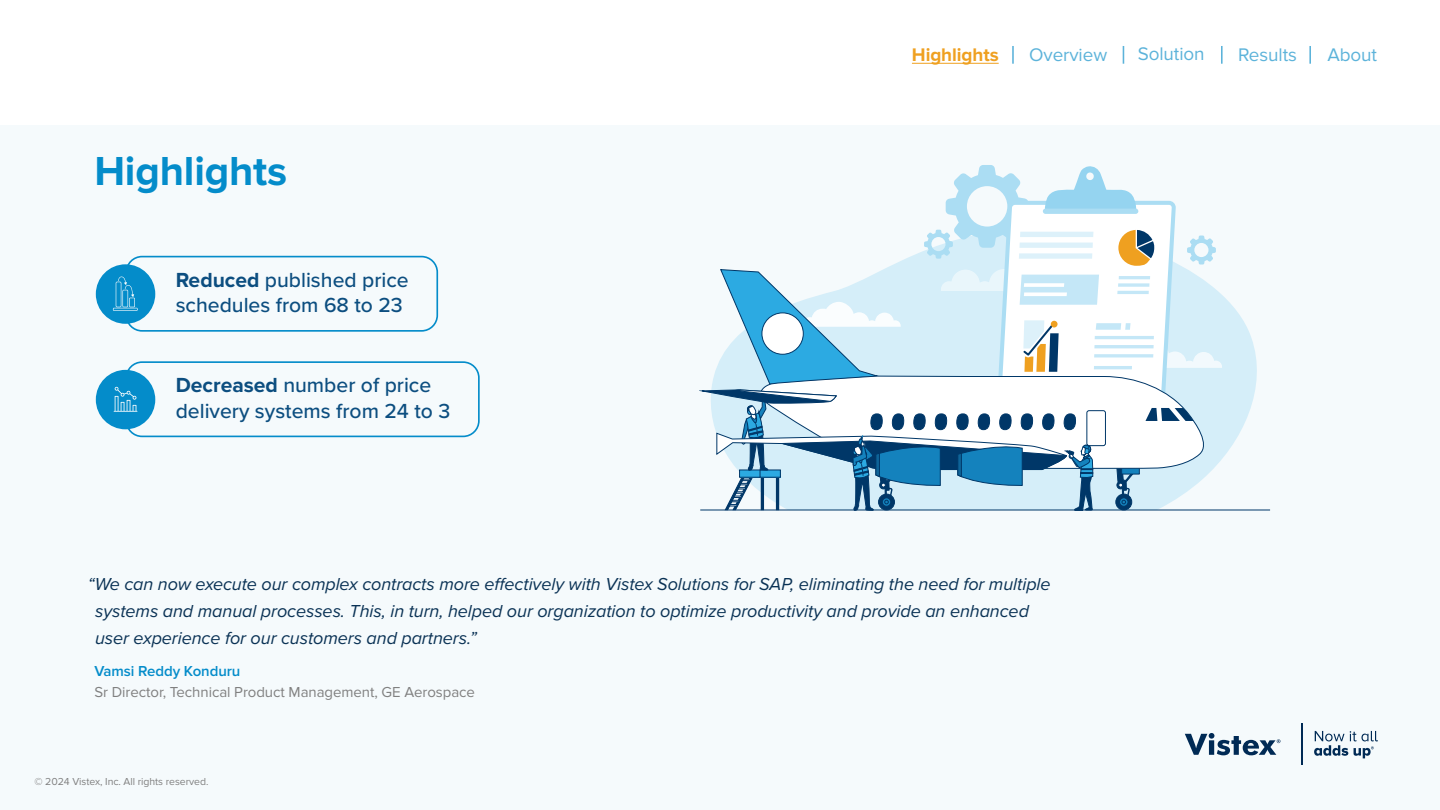
<style>
.page{position:relative;width:1440px;height:810px;background:#fff}
.page>*{position:absolute;margin:0;border:0;box-sizing:border-box;transform-origin:0 0}
.t1{font:700 42px "Proxima Nova";letter-spacing:-.005em;color:#048cca}
.t2{font:500 21.15px/25px "Proxima Nova";color:#0c4e80}
.t3{font:18.9px "Proxima Nova";letter-spacing:-.005em;color:#5cb3da}
.t4{font:700 18.9px "Proxima Nova";letter-spacing:-.005em;color:#efa020}
.t5{font:italic 18px/27px "Proxima Nova";letter-spacing:-.005em;color:#0a3255}
.t6{font:15px "Proxima Nova";letter-spacing:-.005em;color:#808080}
.t7{font:600 15px "Proxima Nova";letter-spacing:-.005em;color:#048cca}
.t8{font:10.5px "Proxima Nova";letter-spacing:-.005em;color:#808080}
.s1{font-weight:700}
</style>
<div class="page">
<hr style="left:1302px;top:723px;width:1px;height:42px;background:#002a55">
<svg style="left:1185px;top:733px;width:96px;height:22px"></svg>
<svg style="left:1314px;top:731px;width:64px;height:27px"></svg>
<svg style="left:1012px;top:46px;width:2px;height:18px"></svg>
<svg style="left:1123px;top:46px;width:1px;height:18px"></svg>
<svg style="left:1221px;top:46px;width:2px;height:18px"></svg>
<hr style="left:912px;top:63px;width:87px;height:1px;background:#efa020">
<svg style="left:1309px;top:46px;width:2px;height:18px"></svg>
<div style="left:96px;top:264px;width:59px;height:60px;background:#048cca;border-radius:50%"></div>
<svg style="left:113px;top:256px;width:325px;height:76px"></svg>
<div style="left:96px;top:370px;width:59px;height:59px;background:#048cca;border-radius:50%"></div>
<svg style="left:114px;top:361px;width:366px;height:76px"></svg>
<svg style="left:1222px;top:294px;width:47px;height:216px;fill:#f5fafc"></svg>
<hr style="left:700px;top:510px;width:570px;height:1px;background:#003768">
<svg style="left:701px;top:165px;width:521px;height:346px"></svg>
<h1 class="t1" style="left:94px;top:147px;width:194px">Highlights</h1>
<p class="t2" style="left:176px;top:267px;width:235px"><span class="s1">Reduced</span> published price schedules from 68 to 23</p>
<p class="t2" style="left:176px;top:372px;width:276px"><span class="s1">Decreased</span> number of price delivery systems from 24 to 3</p>
<p class="t4" style="left:912px;top:44px;width:88px">Highlights</p>
<p class="t3" style="left:1029px;top:44px;width:79px">Overview</p>
<p class="t3" style="left:1138px;top:43px;width:68px">Solution</p>
<p class="t3" style="left:1238px;top:44px;width:60px">Results</p>
<p class="t3" style="left:1327px;top:44px;width:51px">About</p>
<p class="t5" style="left:95px;top:569px;width:957px;text-indent:-7px">“We can now execute our complex contracts more effectively with Vistex Solutions for SAP, eliminating the need for multiple systems and manual processes. This, in turn, helped our organization to optimize productivity and provide an enhanced user experience for our customers and partners.”</p>
<p class="t7" style="left:94px;top:663px;width:147px">Vamsi Reddy Konduru</p>
<p class="t6" style="left:94px;top:684px;width:382px">Sr Director, Technical Product Management, GE Aerospace</p>
<p class="t8" style="left:34px;top:776px;width:175px">© 2024 Vistex, Inc. All rights reserved.</p>
</div>
